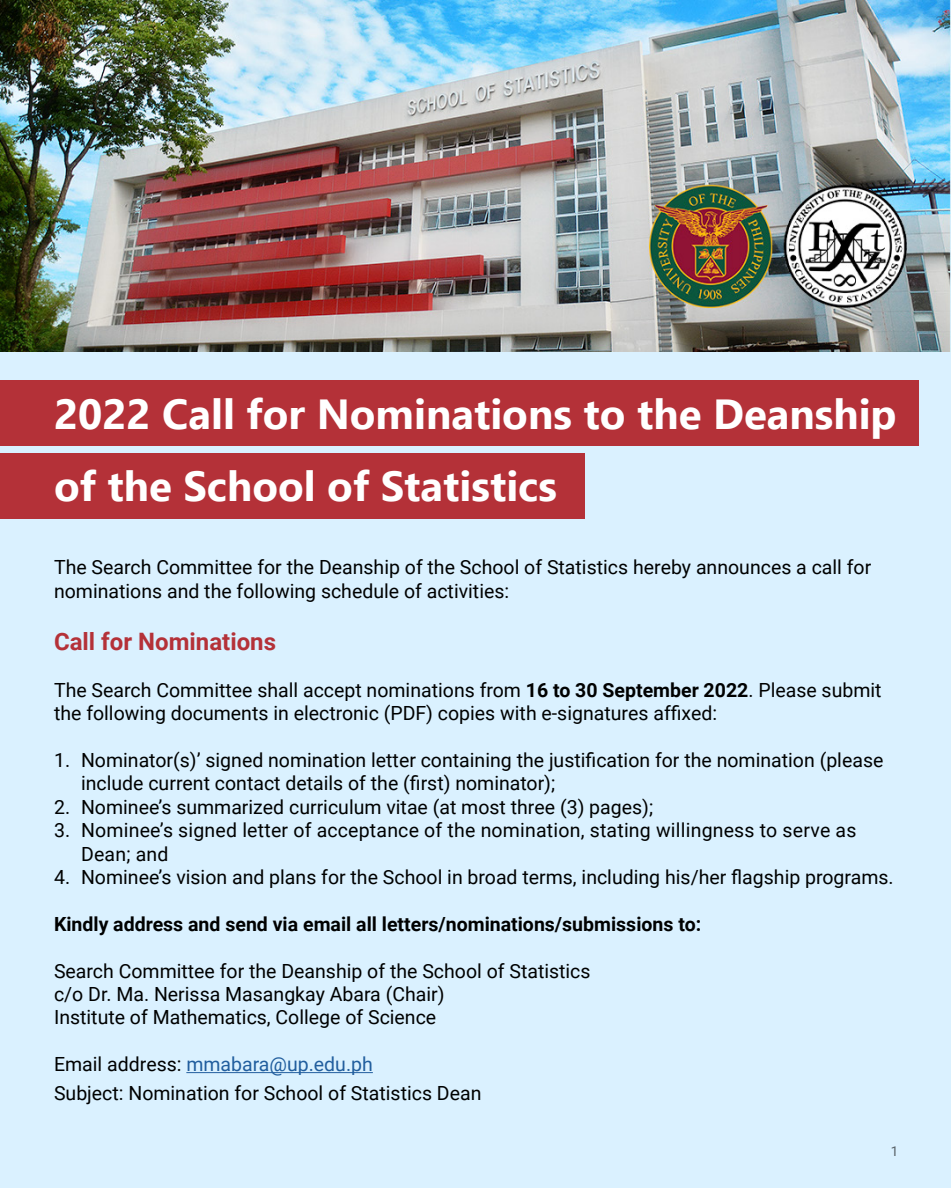
<style>
.page{position:relative;width:951px;height:1188px;background:#fff}
.page>*{position:absolute;margin:0;border:0;box-sizing:border-box;transform-origin:0 0}
.t1{font:700 42px/72px "Ebrima";color:#fff}
.t2{font:700 24px "Roboto";color:#b43138}
.t3{font:19.5px/23.4px "Roboto";color:#000101}
.t4{font:700 19.5px "Roboto";color:#000101}
.t5{font:13.5px "Roboto";color:#000}
.s1{font-weight:700}
.s2{color:#215e9e}
</style>
<div class="page">
<img style="left:0;top:0;width:950px;height:1188px">
<div style="left:0;top:453px;width:584px;height:66px;background:#b43138"></div>
<div style="left:0;top:381px;width:918px;height:65px;background:#b43138"></div>
<hr style="left:186px;top:1072px;width:187px;height:1px;background:#215e9e">
<h1 class="t1" style="left:54px;top:375px;width:844px">2022 Call for Nominations to the Deanship of the School of Statistics</h1>
<p class="t3" style="left:54px;top:555px;width:818px">The Search Committee for the Deanship of the School of Statistics hereby announces a call for nominations and the following schedule of activities:</p>
<p class="t2" style="left:54px;top:625px;width:223px">Call for Nominations</p>
<p class="t3" style="left:54px;top:677px;width:829px">The Search Committee shall accept nominations from <span class="s1">16 to 30 September 2022</span>. Please submit the following documents in electronic (PDF) copies with e-signatures affixed:</p>
<p class="t3" style="left:81px;top:748px;width:803px;text-indent:-27px">1. Nominator(s)’ signed nomination letter containing the justification for the nomination (please include current contact details of the (first) nominator);</p>
<p class="t3" style="left:54px;top:794px;width:600px">2. Nominee’s summarized curriculum vitae (at most three (3) pages);</p>
<p class="t3" style="left:81px;top:818px;width:776px;text-indent:-27px">3. Nominee’s signed letter of acceptance of the nomination, stating willingness to serve as<br>Dean; and</p>
<p class="t3" style="left:54px;top:865px;width:841px">4. Nominee’s vision and plans for the School in broad terms, including his/her flagship programs.</p>
<p class="t4" style="left:54px;top:910px;width:648px">Kindly address and send via email all letters/nominations/submissions to:</p>
<p class="t3" style="left:54px;top:958px;width:538px">Search Committee for the Deanship of the School of Statistics c/o Dr. Ma. Nerissa Masangkay Abara (Chair)<br>Institute of Mathematics, College of Science</p>
<p class="t3" style="left:54px;top:1049px;width:429px;line-height:28.8px">Email address: <span class="s2">mmabara@up.edu.ph<br></span>Subject: Nomination for School of Statistics Dean</p>
<p class="t5" style="left:890px;top:1141px;width:9px">1</p>
</div>
